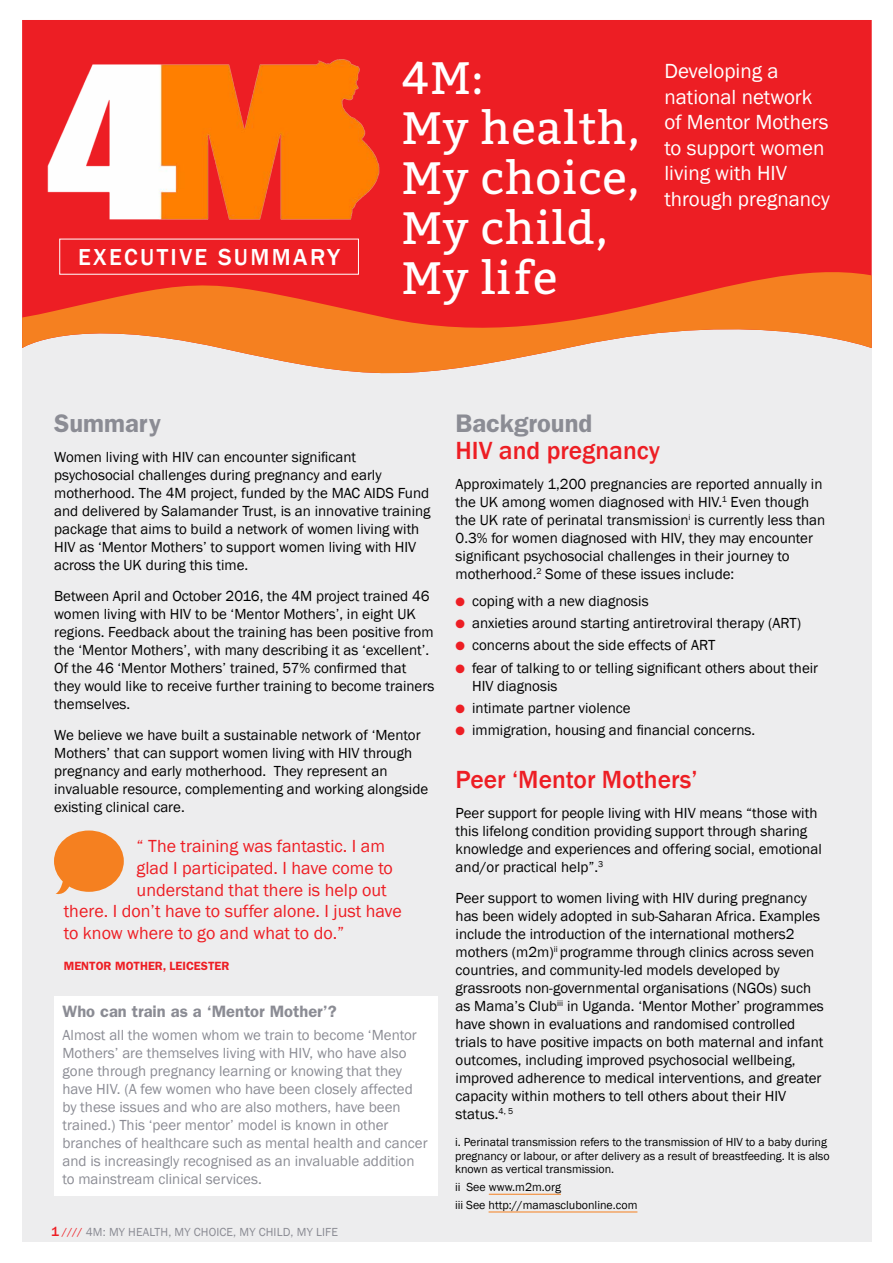
<style>
.page{position:relative;width:893px;height:1263px;background:#fff}
.page>*{position:absolute;margin:0;border:0;box-sizing:border-box;transform-origin:0 0}
.t1{font:45.45px/50.1px "Bitter";letter-spacing:.02em;color:#fff}
.t2{font:500 25.5px "Franklin Gothic";color:#ed1e24}
.t3{font:600 25.5px "Franklin Gothic";color:#8b8c94}
.t4{font:500 23.7px "Franklin Gothic";letter-spacing:.1em;color:#fff}
.t5{font:21px/25.5px "Franklin Gothic";color:#fff}
.t6{font:18px "Franklin Gothic";color:#ed1e24}
.t7{font:600 16.5px "Franklin Gothic";color:#8b8c94}
.t8{font:15px/18px "Franklin Gothic";color:#000}
.t9{font:15px/18px "Franklin Gothic";color:#8b8c94}
.t10{font:12px/13.5px "Franklin Gothic";color:#000}
.t11{font:12px "Franklin Gothic";letter-spacing:.01em;color:#8b8c94}
.t12{font:600 12px "Franklin Gothic";color:#ed1e24}
.s1{font-weight:500;font-size:13.5px;color:#ed1e24}
.s2{font-weight:500;font-size:10.5px;color:#ed1e24}
.s3{color:#ed1e24}
</style>
<div class="page">
<div style="left:22px;top:295px;width:850px;height:947px;background:#ededee"></div>
<div style="left:22px;top:20px;width:850px;height:233px;background:#ed1e24"></div>
<svg style="left:22px;top:253px;width:850px;height:121px"></svg>
<svg style="left:54px;top:830px;width:70px;height:65px"></svg>
<img style="left:47px;top:52px;width:336px;height:167px">
<div style="left:54px;top:996px;width:384px;height:199px;background:#fff"></div>
<hr style="left:489px;top:1194px;width:72px;height:1px;background:#f58020">
<hr style="left:489px;top:1211px;width:148px;height:1px;background:#f58020">
<h3 class="t4" style="left:78px;top:242px;width:106px">Executive</h3>
<h3 class="t4" style="left:218px;top:242px;width:124px">Summary</h3>
<h1 class="t1" style="left:402px;top:53px;width:240px">4M:<br>My health,<br>My choice,<br>My child,<br>My life</h1>
<h3 class="t5" style="left:664px;top:59px;width:167px">Developing a national network of Mentor Mothers to support women living with HIV through pregnancy</h3>
<h2 class="t3" style="left:54px;top:408px;width:108px">Summary</h2>
<p class="t8" style="left:54px;top:449px;width:378px">Women living with HIV can encounter significant psychosocial challenges during pregnancy and early motherhood. The 4M project, funded by the MAC AIDS Fund and delivered by Salamander Trust, is an innovative training package that aims to build a network of women living with HIV as ‘Mentor Mothers’ to support women living with HIV across the UK during this time.</p>
<p class="t8" style="left:54px;top:587px;width:382px">Between April and October 2016, the 4M project trained 46 women living with HIV to be ‘Mentor Mothers’, in eight UK regions. Feedback about the training has been positive from the ‘Mentor Mothers’, with many describing it as ‘excellent’.<br>Of the 46 ‘Mentor Mothers’ trained, 57% confirmed that they would like to receive further training to become trainers themselves.</p>
<p class="t8" style="left:54px;top:726px;width:376px">We believe we have built a sustainable network of ‘Mentor Mothers’ that can support women living with HIV through pregnancy and early motherhood. They represent an invaluable resource, complementing and working alongside existing clinical care.</p>
<p class="t6" style="left:137px;top:835px;width:250px">“ The training was fantastic. I am</p>
<p class="t6" style="left:137px;top:857px;width:258px">glad I participated. I have come to</p>
<p class="t6" style="left:137px;top:878px;width:252px">understand that there is help out</p>
<p class="t6" style="left:64px;top:900px;width:340px">there. I don’t have to suffer alone. I just have</p>
<p class="t6" style="left:64px;top:922px;width:282px">to know where to go and what to do.”</p>
<p class="t12" style="left:64px;top:958px;width:167px">Mentor Mother, Leicester</p>
<p class="t7" style="left:63px;top:1002px;width:276px">Who can train as a ‘Mentor Mother’?</p>
<p class="t9" style="left:63px;top:1026px;width:367px">Almost all the women whom we train to become ‘Mentor Mothers’ are themselves living with HIV, who have also gone through pregnancy learning or knowing that they have HIV. (A few women who have been closely affected by these issues and who are also mothers, have been trained.) This ‘peer mentor’ model is known in other branches of healthcare such as mental health and cancer and is increasingly recognised as an invaluable addition to mainstream clinical services.</p>
<p class="t11" style="left:51px;top:1225px;width:288px"><span class="s1">1</span> <span class="s2">////</span> 4M: My health, My choice, My child, My life</p>
<h2 class="t3" style="left:456px;top:408px;width:138px">Background</h2>
<h2 class="t2" style="left:456px;top:434px;width:206px">HIV and pregnancy</h2>
<p class="t8" style="left:456px;top:476px;width:371px">Approximately 1,200 pregnancies are reported annually in the UK among women diagnosed with HIV.<sup>1</sup> Even though the UK rate of perinatal transmission<sup>i</sup> is currently less than 0.3% for women diagnosed with HIV, they may encounter significant psychosocial challenges in their journey to motherhood.<sup>2</sup> Some of these issues include:</p>
<p class="t8" style="left:456px;top:592px;width:195px"><span class="s3">●</span> coping with a new diagnosis</p>
<p class="t8" style="left:456px;top:614px;width:347px"><span class="s3">●</span> anxieties around starting antiretroviral therapy (ART)</p>
<p class="t8" style="left:456px;top:637px;width:261px"><span class="s3">●</span> concerns about the side effects of ART</p>
<p class="t8" style="left:472px;top:659px;width:348px;text-indent:-16px"><span class="s3">●</span> fear of talking to or telling significant others about their<br>HIV diagnosis</p>
<p class="t8" style="left:456px;top:699px;width:177px"><span class="s3">●</span> intimate partner violence</p>
<p class="t8" style="left:456px;top:721px;width:301px"><span class="s3">●</span> immigration, housing and financial concerns.</p>
<h2 class="t2" style="left:456px;top:763px;width:243px">Peer ‘Mentor Mothers’</h2>
<p class="t8" style="left:456px;top:805px;width:368px">Peer support for people living with HIV means “those with this lifelong condition providing support through sharing knowledge and experiences and offering social, emotional and/or practical help”.<sup>3</sup></p>
<p class="t8" style="left:456px;top:889px;width:370px">Peer support to women living with HIV during pregnancy has been widely adopted in sub-Saharan Africa. Examples include the introduction of the international mothers2 mothers (m2m)<sup>ii</sup> programme through clinics across seven countries, and community-led models developed by grassroots non-governmental organisations (NGOs) such as Mama’s Club<sup>iii</sup> in Uganda. ‘Mentor Mother’ programmes have shown in evaluations and randomised controlled trials to have positive impacts on both maternal and infant outcomes, including improved psychosocial wellbeing, improved adherence to medical interventions, and greater capacity within mothers to tell others about their HIV status.<sup>4,</sup> <sup>5</sup></p>
<p class="t10" style="left:455px;top:1136px;width:376px">i. Perinatal transmission refers to the transmission of HIV to a baby during pregnancy or labour, or after delivery as a result of breastfeeding. It is also known as vertical transmission.</p>
<p class="t10" style="left:455px;top:1178px;width:184px;line-height:17.7px">ii See www.m2m.org<br>iii See http://mamasclubonline.com</p>
</div>
